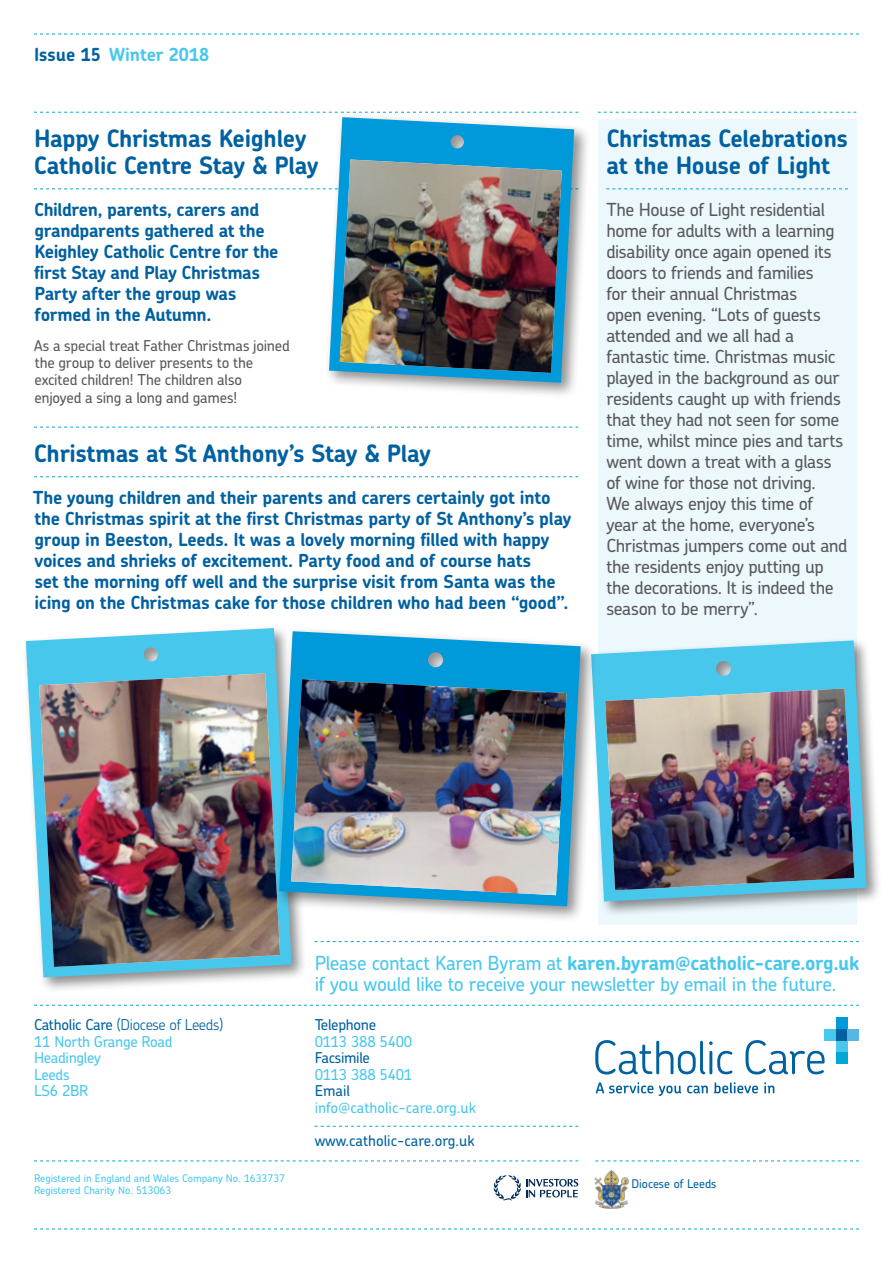
<style>
.page{position:relative;width:893px;height:1263px;background:#fff}
.page>*{position:absolute;margin:0;border:0;box-sizing:border-box;transform-origin:0 0}
.t1{font:700 24px/27px "Chevin";letter-spacing:-.01em;color:#0061a0}
.t2{font:500 19.5px/21px "Chevin";letter-spacing:-.02em;color:#48c7ed}
.t3{font:500 18px/21px "Chevin";letter-spacing:-.025em;color:#58595b}
.t4{font:700 18px/21px "Chevin";letter-spacing:-.02em;color:#0061a0}
.t5{font:700 18px "Chevin";color:#48c7ed}
.t6{font:500 15px/17.2px "Chevin";letter-spacing:-.015em;color:#58595b}
.t7{font:500 15px/16.5px "Chevin";letter-spacing:-.02em;color:#48c7ed}
.t8{font:500 15px "Chevin";color:#48c7ed}
.t9{font:500 15px "Chevin";color:#0061a0}
.t10{font:500 15px "Chevin";letter-spacing:-.02em;color:#0061a0}
.t11{font:500 12px "Chevin";color:#0061a0}
.t12{font:500 10.5px/12px "Chevin";color:#48c7ed}
.s1{color:#0061a0}
.s2{font-weight:700}
.s3{font-weight:300;color:#0061a0}
</style>
<div class="page">
<svg style="left:34px;top:34px;width:825px;height:1px"></svg>
<svg style="left:34px;top:1005px;width:825px;height:1px"></svg>
<svg style="left:315px;top:941px;width:544px;height:1px"></svg>
<svg style="left:34px;top:1228px;width:825px;height:1px"></svg>
<svg style="left:315px;top:1126px;width:263px;height:1px"></svg>
<svg style="left:493px;top:1175px;width:85px;height:26px"></svg>
<svg style="left:595px;top:1160px;width:264px;height:1px"></svg>
<svg style="left:34px;top:1160px;width:544px;height:1px"></svg>
<img style="left:595px;top:1170px;width:33px;height:38px">
<svg style="left:596px;top:1082px;width:57px;height:11px"></svg>
<svg style="left:659px;top:1085px;width:22px;height:11px"></svg>
<svg style="left:687px;top:1085px;width:21px;height:8px"></svg>
<svg style="left:714px;top:1082px;width:44px;height:11px"></svg>
<svg style="left:764px;top:1082px;width:10px;height:11px"></svg>
<svg style="left:595px;top:1040px;width:138px;height:34px"></svg>
<svg style="left:745px;top:1040px;width:80px;height:34px"></svg>
<div style="left:836px;top:1052px;width:11px;height:11px;background:#00a9d5"></div>
<div style="left:836px;top:1040px;width:11px;height:12px;background:#48c7ed"></div>
<div style="left:836px;top:1029px;width:11px;height:11px;background:#0061a0"></div>
<div style="left:847px;top:1029px;width:12px;height:11px;background:#58b6e7"></div>
<div style="left:824px;top:1029px;width:12px;height:11px;background:#48c7ed"></div>
<div style="left:836px;top:1017px;width:11px;height:12px;background:#009ada"></div>
<svg style="left:34px;top:427px;width:544px;height:1px"></svg>
<svg style="left:34px;top:476px;width:544px;height:1px"></svg>
<svg style="left:34px;top:112px;width:290px;height:1px"></svg>
<svg style="left:34px;top:188px;width:290px;height:1px"></svg>
<div style="left:598px;top:119px;width:258px;height:806px;background:#ecf8fc"></div>
<svg style="left:598px;top:112px;width:258px;height:1px"></svg>
<svg style="left:606px;top:188px;width:242px;height:1px"></svg>
<div style="left:324px;top:112px;width:267px;height:287px;background:#000;opacity:.45"></div>
<svg style="left:329px;top:117px;width:245px;height:266px;fill:#009ada"></svg>
<img style="left:340px;top:160px;width:222px;height:213px">
<div style="left:587px;top:637px;width:295px;height:280px;background:#000;opacity:.45"></div>
<svg style="left:597px;top:640px;width:270px;height:261px;background:#6cc8e4"></svg>
<img style="left:605px;top:688px;width:249px;height:202px">
<div style="left:22px;top:624px;width:285px;height:369px;background:#000;opacity:.45"></div>
<svg style="left:26px;top:628px;width:266px;height:349px;fill:#48c7ed"></svg>
<img style="left:39px;top:673px;width:241px;height:294px">
<div style="left:274px;top:626px;width:323px;height:297px;background:#000;opacity:.45"></div>
<svg style="left:279px;top:631px;width:302px;height:275px;background:#43abd6"></svg>
<img style="left:291px;top:679px;width:275px;height:216px">
<p class="t5" style="left:34px;top:43px;width:177px"><span class="s1">Issue 15</span> Winter 2018</p>
<h1 class="t1" style="left:34px;top:124px;width:286px">Happy Christmas Keighley<br>Catholic Centre Stay &amp; Play</h1>
<p class="t4" style="left:34px;top:198px;width:246px">Children, parents, carers and grandparents gathered at the<br>Keighley Catholic Centre for the first Stay and Play Christmas<br>Party after the group was formed in the Autumn.</p>
<p class="t6" style="left:34px;top:337px;width:257px">As a special treat Father Christmas joined the group to deliver presents to the excited children! The children also enjoyed a sing a long and games!</p>
<h1 class="t1" style="left:34px;top:439px;width:398px">Christmas at St Anthony’s Stay &amp; Play</h1>
<p class="t4" style="left:33px;top:486px;width:540px">The young children and their parents and carers certainly got into the Christmas spirit at the first Christmas party of St Anthony’s play group in Beeston, Leeds. It was a lovely morning filled with happy voices and shrieks of excitement. Party food and of course hats<br>set the morning off well and the surprise visit from Santa was the icing on the Christmas cake for those children who had been “good”.</p>
<h1 class="t1" style="left:606px;top:124px;width:243px">Christmas Celebrations at the House of Light</h1>
<p class="t3" style="left:606px;top:199px;width:243px">The House of Light residential home for adults with a learning disability once again opened its doors to friends and families<br>for their annual Christmas<br>open evening. “Lots of guests attended and we all had a fantastic time. Christmas music played in the background as our residents caught up with friends that they had not seen for some time, whilst mince pies and tarts went down a treat with a glass of wine for those not driving.<br>We always enjoy this time of year at the home, everyone’s<br>Christmas jumpers come out and the residents enjoy putting up the decorations. It is indeed the season to be merry”.</p>
<p class="t2" style="left:315px;top:952px;width:546px">Please contact Karen Byram at <span class="s2">karen.byram@catholic-care.org.uk </span>if you would like to receive your newsletter by email in the future.</p>
<p class="t7" style="left:34px;top:1016px;width:191px"><span class="s1">Catholic Care</span> <span class="s3">(Diocese of Leeds)<br></span>11 North Grange Road<br>Headingley<br>Leeds<br>LS6 2BR</p>
<p class="t10" style="left:315px;top:1015px;width:63px">Telephone</p>
<p class="t7" style="left:315px;top:1032px;width:99px">0113 388 5400</p>
<p class="t10" style="left:315px;top:1048px;width:57px">Facsimile</p>
<p class="t7" style="left:315px;top:1065px;width:99px">0113 388 5401</p>
<p class="t10" style="left:315px;top:1081px;width:37px">Email</p>
<p class="t8" style="left:315px;top:1097px;width:163px">info@catholic-care.org.uk</p>
<p class="t9" style="left:315px;top:1131px;width:161px">www.catholic-care.org.uk</p>
<p class="t12" style="left:34px;top:1172px;width:253px">Registered in England and Wales Company No. 1633737<br>Registered Charity No. 513063</p>
<p class="t11" style="left:631px;top:1176px;width:87px">Diocese of Leeds</p>
</div>
